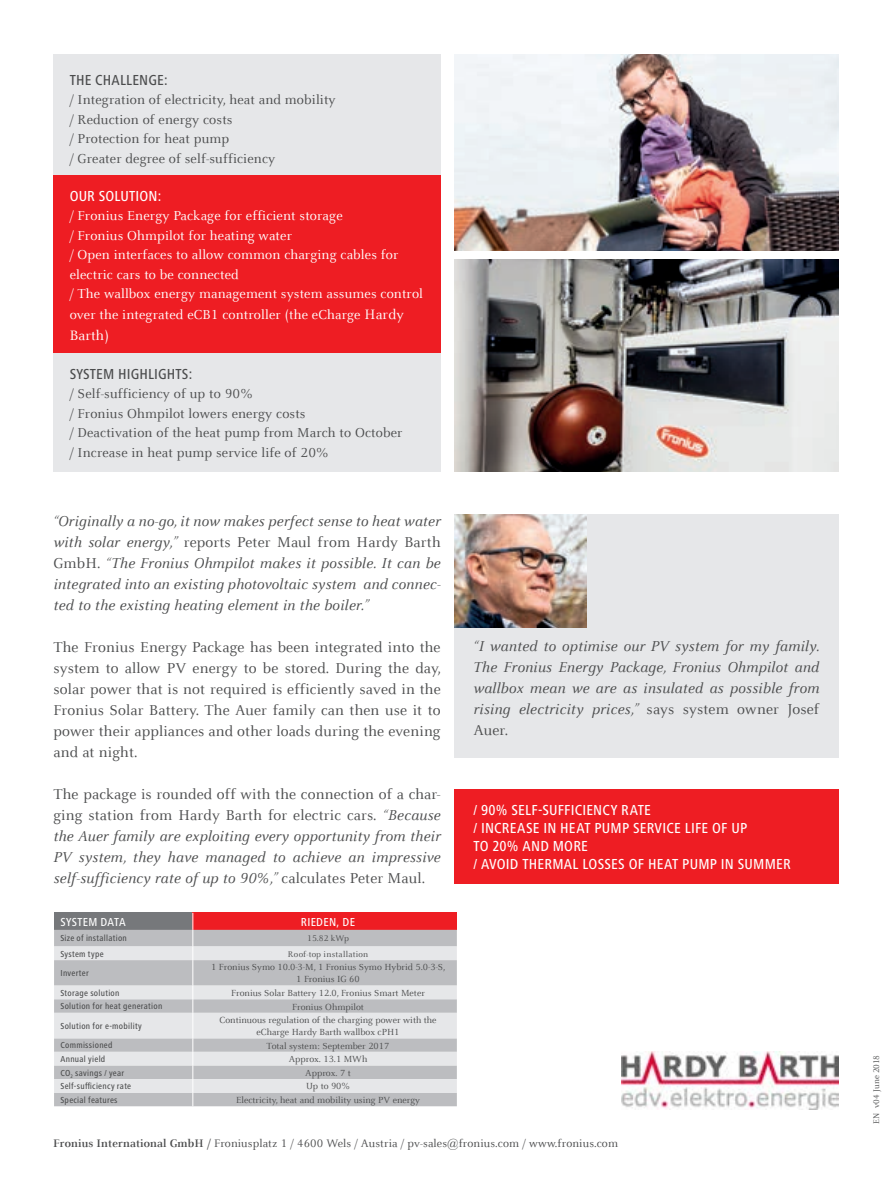
<style>
.page{position:relative;width:893px;height:1191px;background:#fff}
.page>*{position:absolute;margin:0;border:0;box-sizing:border-box;transform-origin:0 0}
.t1{font:italic 15.75px/21px "Celeste Offc Pro";letter-spacing:.01em;color:#4b4c4d;text-align:justify}
.t2{font:15.75px/21px "Celeste Offc Pro";letter-spacing:.01em;color:#4b4c4d;text-align:justify}
.t3{font:500 condensed 15px/18px "Frutiger Next LTW1 G";letter-spacing:.015em;color:#fff}
.t4{font:500 condensed 15px "Frutiger Next LTW1 G";letter-spacing:.01em;color:#4b4c4d}
.t5{font:15px "Celeste Offc Pro";letter-spacing:.01em;color:#fff}
.t6{font:14.25px/19.5px "Celeste Offc Pro";letter-spacing:.01em;color:#4b4c4d}
.t7{font:14.25px/19.5px "Celeste Offc Pro";letter-spacing:.01em;color:#fff}
.t8{font:12px "Celeste Offc Pro";letter-spacing:.01em;color:#4b4c4d}
.t9{font:500 condensed 12px "Frutiger Next LTW1 G";color:#fff}
.t10{font:9.75px/12px "Celeste Offc Pro";color:#4b4c4d;text-align:center}
.t11{font:500 condensed 9px "Frutiger Next LTW1 G";letter-spacing:.03em;color:#4b4c4d}
.t12{font:9px "Celeste Offc Pro";letter-spacing:.015em;color:#4b4c4d}
.s1{font-size:15px}
.s2{font-style:normal}
.s3{font-weight:700}
</style>
<div class="page">
<div style="left:53px;top:54px;width:388px;height:130px;background:#e6e7e9"></div>
<div style="left:53px;top:353px;width:388px;height:119px;background:#e6e7e9"></div>
<div style="left:193px;top:912px;width:264px;height:17px;background:#ee1d23"></div>
<svg style="left:193px;top:929px;width:264px;height:177px;background:#bebabd"></svg>
<svg style="left:193px;top:946px;width:264px;height:146px;background:#d3d4d7"></svg>
<svg style="left:54px;top:912px;width:139px;height:194px;background:#c7c8cb"></svg>
<img style="left:455px;top:54px;width:384px;height:197px">
<img style="left:455px;top:259px;width:384px;height:213px">
<div style="left:53px;top:175px;width:388px;height:178px;background:#ee1d23"></div>
<div style="left:455px;top:514px;width:384px;height:244px;background:#e6e7e9"></div>
<img style="left:455px;top:514px;width:132px;height:113px">
<div style="left:455px;top:789px;width:384px;height:94px;background:#ee1d23"></div>
<img style="left:622px;top:1051px;width:217px;height:58px">
<p class="t4" style="left:70px;top:71px;width:99px">THE CHALLENGE:</p>
<p class="t6" style="left:70px;top:90px;width:267px">/ Integration of electricity, heat and mobility / Reduction of energy costs<br>/ Protection for heat pump<br>/ Greater degree of self-sufficiency</p>
<p class="t3" style="left:70px;top:186px;width:45px">OUr Solution</p>
<p class="t3" style="left:158px;top:186px;width:5px">:</p>
<p class="t7" style="left:70px;top:206px;width:355px">/ Fronius Energy Package for efficient storage<br>/ Fronius Ohmpilot for heating water<br>/ Open interfaces to allow common charging cables for electric cars to be connected<br>/ The wallbox energy management system assumes control</p>
<p class="t7" style="left:70px;top:305px;width:336px">over the integrated eCB1 controller (the eCharge <span class="s1">Hardy</span></p>
<p class="t5" style="left:70px;top:326px;width:41px">Barth)</p>
<p class="t4" style="left:70px;top:365px;width:124px">SYSTEM HIGHLIGHTS:</p>
<p class="t6" style="left:70px;top:384px;width:334px">/ Self-sufficiency of up to 90%<br>/ Fronius Ohmpilot lowers energy costs<br>/ Deactivation of the heat pump from March to October / Increase in heat pump service life of 20%</p>
<p class="t1" style="left:53px;top:510px;width:389px">“Originally a no-go, it now makes perfect sense to heat water with solar energy,” <span class="s2">reports Peter Maul from Hardy Barth GmbH.</span> “The Fronius Ohmpilot makes it possible. It can be integrated into an existing photovoltaic system and connec&shy;ted to the existing heating element in the boiler.”</p>
<p class="t2" style="left:53px;top:636px;width:389px">The Fronius Energy Package has been integrated into the system to allow PV energy to be stored. During the day, solar power that is not required is efficiently saved in the Fronius Solar Battery. The Auer family can then use it to power their appliances and other loads during the evening and at night.</p>
<p class="t1" style="left:53px;top:783px;width:389px"><span class="s2">The package is rounded off with the connection of a char&shy;ging station from Hardy Barth for electric cars.</span> “Because the Auer family are exploiting every opportunity from their PV system, they have managed to achieve an impressive self-sufficiency rate of up to 90%,” <span class="s2">calculates Peter Maul.</span></p>
<p class="t9" style="left:60px;top:914px;width:13px">System</p>
<p class="t9" style="left:101px;top:914px;width:7px">data</p>
<p class="t9" style="left:301px;top:914px;width:13px">Rieden</p>
<p class="t9" style="left:337px;top:914px;width:13px">, de</p>
<p class="t11" style="left:60px;top:933px;width:68px">Size of installation</p>
<p class="t12" style="left:307px;top:933px;width:43px">15.82 kWp</p>
<p class="t11" style="left:60px;top:948px;width:45px">System type</p>
<p class="t12" style="left:288px;top:948px;width:82px">Roof-top installation</p>
<p class="t11" style="left:60px;top:968px;width:30px">Inverter</p>
<p class="t10" style="left:211px;top:961px;width:236px">1 Fronius Symo 10.0-3-M, 1 Fronius Symo Hybrid 5.0-3-S,<br>1 Fronius IG 60</p>
<p class="t11" style="left:60px;top:987px;width:61px">Storage solution</p>
<p class="t10" style="left:231px;top:986px;width:195px">Fronius Solar Battery 12.0, Fronius Smart Meter</p>
<p class="t11" style="left:60px;top:1001px;width:103px">Solution for heat generation</p>
<p class="t10" style="left:292px;top:1000px;width:73px">Fronius Ohmpilot</p>
<p class="t11" style="left:60px;top:1020px;width:83px">Solution for e-mobility</p>
<p class="t10" style="left:219px;top:1014px;width:219px">Continuous regulation of the charging power with the eCharge Hardy Barth wallbox cPH1</p>
<p class="t11" style="left:60px;top:1040px;width:54px">Commissioned</p>
<p class="t10" style="left:267px;top:1039px;width:124px">Total system: September 2017</p>
<p class="t11" style="left:60px;top:1053px;width:46px">Annual yield</p>
<p class="t10" style="left:289px;top:1053px;width:80px">Approx. 13.1 MWh</p>
<p class="t11" style="left:60px;top:1067px;width:65px">CO<sub>2</sub> savings / year</p>
<p class="t10" style="left:305px;top:1066px;width:47px">Approx. 7 t</p>
<p class="t11" style="left:60px;top:1081px;width:72px">Self-sufficiency rate</p>
<p class="t10" style="left:306px;top:1080px;width:46px">Up to 90%</p>
<p class="t11" style="left:60px;top:1094px;width:59px">Special features</p>
<p class="t10" style="left:236px;top:1093px;width:185px">Electricity, heat and mobility using PV energy</p>
<p class="t1" style="left:473px;top:635px;width:347px">“I wanted to optimise our PV system for my family.<br>The Fronius Energy Package, Fronius Ohmpilot and wallbox mean we are as insulated as possible from rising electricity prices,” <span class="s2">says system owner Josef Auer.</span></p>
<p class="t3" style="left:473px;top:800px;width:46px">/ 90% self</p>
<p class="t3" style="left:538px;top:800px;width:13px">-sufficiency</p>
<p class="t3" style="left:473px;top:800px;width:275px;text-indent:148px">rate<br>/ INCREASE IN HEAT PUMP SERVICE LIFE OF UP<br>TO 20% AND MORE<br>/ avoid</p>
<p class="t3" style="left:522px;top:854px;width:9px">thermal</p>
<p class="t3" style="left:582px;top:854px;width:8px">losses</p>
<p class="t3" style="left:629px;top:854px;width:28px">of heat</p>
<p class="t3" style="left:682px;top:854px;width:10px">pump</p>
<p class="t3" style="left:721px;top:854px;width:27px">in summer</p>
<p class="t8" style="left:53px;top:1135px;width:566px"><span class="s3">Fronius International GmbH /</span> Froniusplatz 1 / 4600 Wels / Austria / pv-sales@fronius.com / www.fronius.com</p>
<p class="t12" style="left:871px;top:1123px;width:70px;rotate:-90deg">EN v04 June 2018</p>
</div>
